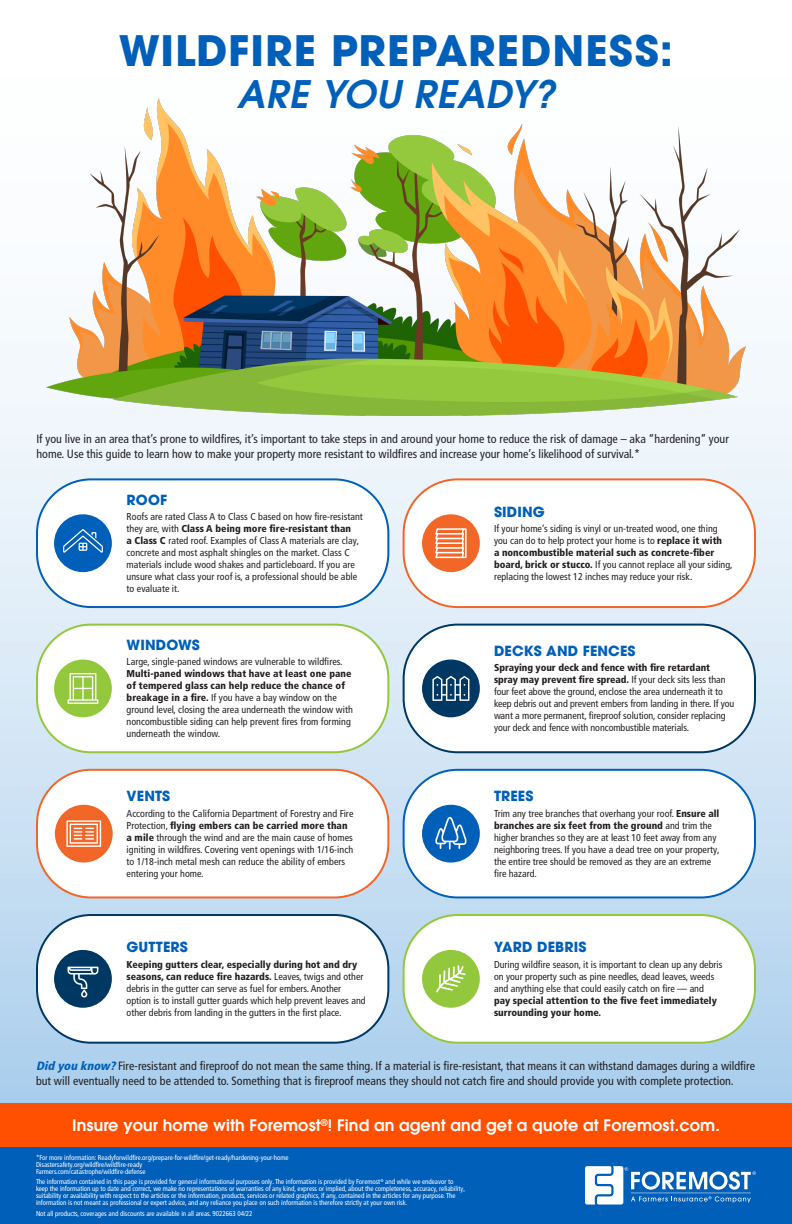
<style>
.page{position:relative;width:792px;height:1224px;background:#fff}
.page>*{position:absolute;margin:0;border:0;box-sizing:border-box;transform-origin:0 0}
.t1{font:700 42px "ITC Avant Garde Pro";letter-spacing:.025em;color:#005fb9}
.t2{font:italic 600 38px "ITC Avant Garde Pro";letter-spacing:.01em;color:#005fb9}
.t3{font:600 16px "ITC Avant Garde Pro";letter-spacing:.01em;color:#fff}
.t4{font:700 14px "ITC Avant Garde Pro";letter-spacing:.01em;color:#005fb9}
.t5{font:condensed 12px/15px "Frutiger LT Pro";color:#231f20}
.t6{font:condensed 10px/12px "Frutiger LT Pro";color:#231f20}
.t7{font:condensed 7px/7px "Frutiger LT Pro";letter-spacing:-.005em;color:#fff}
.s1{font-weight:900}
.s2{font-weight:900;font-style:italic;color:#005fb9}
</style>
<div class="page">
<div style="left:0;top:0;width:792px;height:1224px;background:linear-gradient(to bottom,#fff,#a6cae7)"></div>
<div style="left:37px;top:625px;width:351px;height:127px;background:#fff;border-radius:54px"></div>
<div style="left:36px;top:624px;width:353px;height:129px;border:2px solid #94c83c;border-radius:54px"></div>
<div style="left:404px;top:625px;width:351px;height:127px;background:#fff;border-radius:54px"></div>
<div style="left:403px;top:624px;width:353px;height:129px;border:2px solid #003864;border-radius:54px"></div>
<div style="left:37px;top:770px;width:351px;height:127px;background:#fff;border-radius:54px"></div>
<div style="left:36px;top:769px;width:353px;height:129px;border:2px solid #f26628;border-radius:54px"></div>
<div style="left:404px;top:770px;width:351px;height:127px;background:#fff;border-radius:54px"></div>
<div style="left:403px;top:769px;width:353px;height:129px;border:2px solid #005fb9;border-radius:54px"></div>
<div style="left:37px;top:915px;width:351px;height:128px;background:#fff;border-radius:54px"></div>
<div style="left:36px;top:914px;width:353px;height:130px;border:2px solid #003864;border-radius:54px"></div>
<div style="left:404px;top:915px;width:351px;height:128px;background:#fff;border-radius:54px"></div>
<div style="left:403px;top:914px;width:353px;height:130px;border:2px solid #94c83c;border-radius:54px"></div>
<img style="left:46px;top:99px;width:700px;height:316px">
<div style="left:0;top:1147px;width:792px;height:77px;background:#005fb9"></div>
<svg style="left:585px;top:1166px;width:171px;height:39px"></svg>
<div style="left:0;top:1103px;width:792px;height:44px;background:#ff4f00"></div>
<div style="left:37px;top:479px;width:351px;height:128px;background:#fff;border-radius:54px"></div>
<div style="left:36px;top:478px;width:353px;height:130px;border:2px solid #005fb9;border-radius:54px"></div>
<div style="left:54px;top:514px;width:58px;height:58px;background:#005fb9;border-radius:50%"></div>
<svg style="left:63px;top:529px;width:40px;height:24px"></svg>
<div style="left:404px;top:479px;width:351px;height:128px;background:#fff;border-radius:54px"></div>
<div style="left:403px;top:478px;width:353px;height:130px;border:2px solid #f26628;border-radius:54px"></div>
<div style="left:54px;top:660px;width:58px;height:57px;background:#94c83c;border-radius:50%"></div>
<svg style="left:68px;top:673px;width:30px;height:31px"></svg>
<div style="left:422px;top:514px;width:58px;height:58px;background:#f26628;border-radius:50%"></div>
<svg style="left:435px;top:528px;width:32px;height:30px"></svg>
<div style="left:422px;top:805px;width:58px;height:58px;background:#005fb9;border-radius:50%"></div>
<svg style="left:435px;top:817px;width:32px;height:33px"></svg>
<div style="left:422px;top:950px;width:58px;height:58px;background:#94c83c;border-radius:50%"></div>
<svg style="left:436px;top:965px;width:30px;height:27px"></svg>
<div style="left:422px;top:660px;width:58px;height:57px;background:#003864;border-radius:50%"></div>
<svg style="left:432px;top:676px;width:37px;height:25px"></svg>
<div style="left:54px;top:950px;width:58px;height:58px;background:#003864;border-radius:50%"></div>
<svg style="left:68px;top:967px;width:30px;height:31px"></svg>
<div style="left:55px;top:805px;width:58px;height:58px;background:#f26628;border-radius:50%"></div>
<svg style="left:66px;top:820px;width:35px;height:27px"></svg>
<p class="t1" style="left:119px;top:23px;width:556px">WILDFIRE PREPAREDNESS:</p>
<p class="t2" style="left:237px;top:69px;width:320px">ARE YOU READY?</p>
<p class="t5" style="left:36px;top:432px;width:694px">If you live in an area that’s prone to wildfires, it’s important to take steps in and around your home to reduce the risk of damage – aka “hardening” your home. Use this guide to learn how to make your property more resistant to wildfires and increase your home’s likelihood of survival.*</p>
<p class="t4" style="left:127px;top:490px;width:42px">ROOF</p>
<p class="t6" style="left:127px;top:511px;width:238px">Roofs are rated Class A to Class C based on how fire-resistant they are, with <span class="s1">Class A being more fire-resistant than<br>a Class C</span> rated roof. Examples of Class A materials are clay, concrete and most asphalt shingles on the market. Class C materials include wood shakes and particleboard. If you are unsure what class your roof is, a professional should be able to evaluate it.</p>
<p class="t4" style="left:127px;top:635px;width:75px">WINDOWS</p>
<p class="t6" style="left:127px;top:656px;width:228px">Large, single-paned windows are vulnerable to wildfires.<br><span class="s1">Multi-paned windows that have at least one pane of tempered glass can help reduce the chance of breakage in a fire.</span> If you have a bay window on the ground level, closing the area underneath the window with noncombustible siding can help prevent fires from forming underneath the window.</p>
<p class="t4" style="left:127px;top:787px;width:45px">VENTS</p>
<p class="t6" style="left:127px;top:807px;width:228px">According to the California Department of Forestry and Fire Protection, <span class="s1">flying embers can be carried more than a mile</span> through the wind and are the main cause of homes igniting in wildfires. Covering vent openings with 1/16-inch to 1/18-inch metal mesh can reduce the ability of embers entering your home.</p>
<p class="t4" style="left:127px;top:938px;width:63px">GUTTERS</p>
<p class="t6" style="left:127px;top:958px;width:241px"><span class="s1">Keeping gutters clear, especially during hot and dry seasons, can reduce fire hazards.</span> Leaves, twigs and other debris in the gutter can serve as fuel for embers. Another option is to install gutter guards which help prevent leaves and other debris from landing in the gutters in the first place.</p>
<p class="t4" style="left:494px;top:502px;width:52px">SIDING</p>
<p class="t6" style="left:494px;top:523px;width:240px">If your home’s siding is vinyl or un-treated wood, one thing you can do to help protect your home is to <span class="s1">replace it with<br>a noncombustible material such as concrete-fiber board, brick or stucco.</span> If you cannot replace all your siding, replacing the lowest 12 inches may reduce your risk.</p>
<p class="t4" style="left:494px;top:641px;width:143px">DECKS AND FENCES</p>
<p class="t6" style="left:494px;top:662px;width:242px"><span class="s1">Spraying your deck and fence with fire retardant spray may prevent fire spread.</span> If your deck sits less than four feet above the ground, enclose the area underneath it to keep debris out and prevent embers from landing in there. If you want a more permanent, fireproof solution, consider replacing your deck and fence with noncombustible materials.</p>
<p class="t4" style="left:494px;top:787px;width:41px">TREES</p>
<p class="t6" style="left:494px;top:807px;width:227px">Trim any tree branches that overhang your roof. <span class="s1">Ensure all branches are six feet from the ground</span> and trim the higher branches so they are at least 10 feet away from any neighboring trees. If you have a dead tree on your property, the entire tree should be removed as they are an extreme fire hazard.</p>
<p class="t4" style="left:494px;top:938px;width:94px">YARD DEBRIS</p>
<p class="t6" style="left:494px;top:958px;width:230px">During wildfire season, it is important to clean up any debris on your property such as pine needles, dead leaves, weeds and anything else that could easily catch on fire — and <span class="s1">pay special attention to the five feet immediately surrounding your home.</span></p>
<p class="t5" style="left:36px;top:1058px;width:721px"><span class="s2">Did you know?</span>Fire-resistant and fireproof do not mean the same thing. If a material is fire-resistant, that means it can withstand damages during a wildfire but will eventually need to be attended to. Something that is fireproof means they should not catch fire and should provide you with complete protection.</p>
<p class="t3" style="left:72px;top:1115px;width:649px">Insure your home with Foremost<sup>®</sup>! Find an agent and get a quote at Foremost.com.</p>
<p class="t7" style="left:36px;top:1154px;width:254px">*For more information: Readyforwildfire.org/prepare-for-wildfire/get-ready/hardening-your-home</p>
<p class="t7" style="left:36px;top:1161px;width:108px">Disastersafety.org/wildfire/wildfire-ready</p>
<p class="t7" style="left:36px;top:1168px;width:111px">Farmers.com/catastrophe/wildfire-defense</p>
<p class="t7" style="left:36px;top:1179px;width:431px">The information contained in this page is provided for general informational purposes only. The information is provided by Foremost<sup>®</sup> and while we endeavor to keep the information up to date and correct, we make no representations or warranties of any kind, express or implied, about the completeness, accuracy, reliability, suitability or availability with respect to the articles or the information, products, services or related graphics, if any, contained in the articles for any purpose. The information is not meant as professional or expert advice, and any reliance you place on such information is therefore strictly at your own risk.</p>
<p class="t7" style="left:36px;top:1210px;width:218px">Not all products, coverages and discounts are available in all areas. 9022663 04/22</p>
</div>
